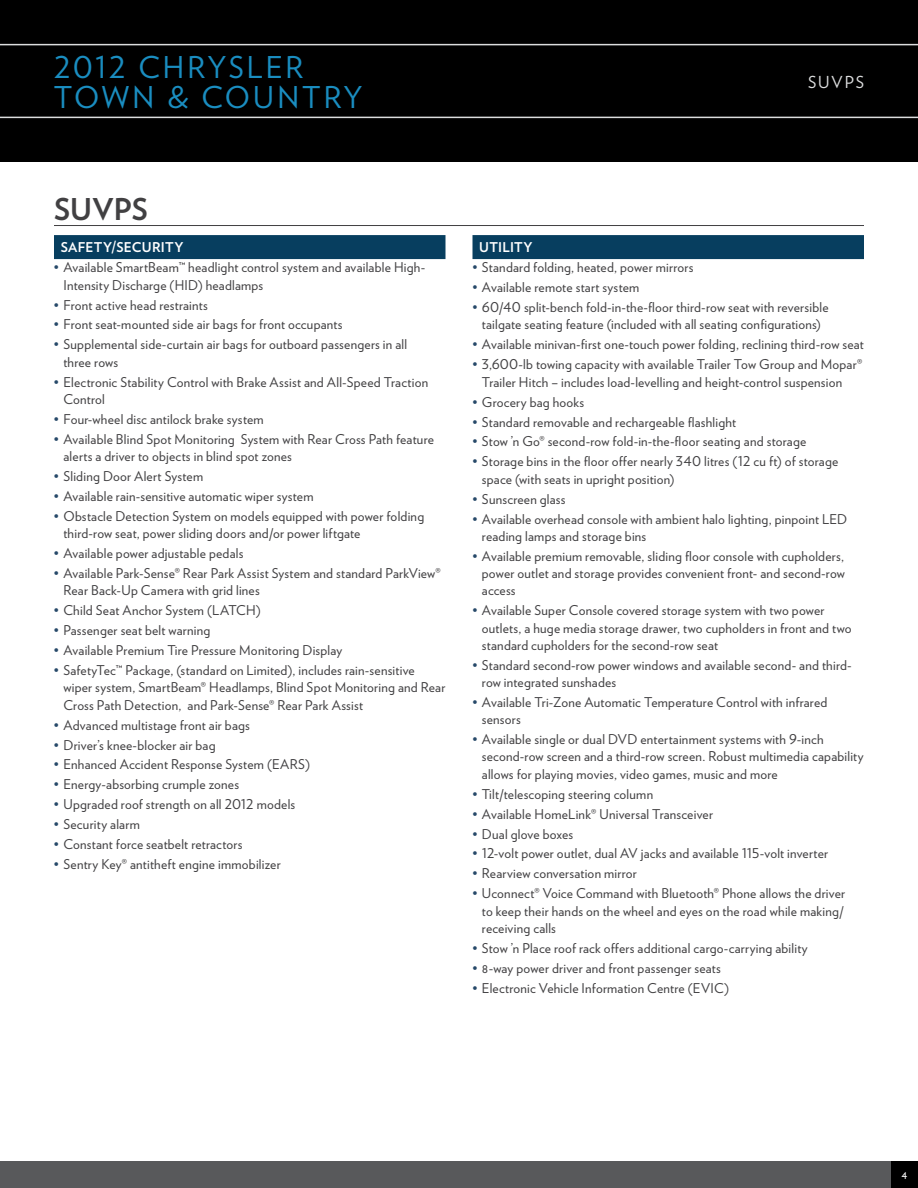
<style>
.page{position:relative;width:918px;height:1188px;background:#fff}
.page>*{position:absolute;margin:0;border:0;box-sizing:border-box;transform-origin:0 0}
.t1{font:30px/30px "Verlag";letter-spacing:.08em;color:#1a8dc0}
.t2{font:700 30px "Verlag";color:#414042}
.t3{font:16.5px "Verlag";letter-spacing:.115em;color:#dcddde}
.t4{font:13.5px/17.2px "Verlag";letter-spacing:.015em;color:#414042}
.t5{font:700 13.5px "Verlag";letter-spacing:.035em;color:#fff}
.t6{font:12px "Verlag";color:#fff}
.s1{color:#274969}
</style>
<div class="page">
<div style="left:54px;top:235px;width:392px;height:24px;background:#073e5f"></div>
<div style="left:472px;top:235px;width:392px;height:24px;background:#073e5f"></div>
<hr style="left:54px;top:225px;width:810px;height:1px;background:#414042">
<div style="left:0;top:0;width:918px;height:162px;background:#000"></div>
<div style="left:0;top:1161px;width:918px;height:27px;background:#58595b"></div>
<div style="left:891px;top:1161px;width:27px;height:27px;background:#000"></div>
<svg style="left:0;top:44px;width:918px;height:74px"></svg>
<h1 class="t1" style="left:54px;top:51px;width:242px">2012 Chrysler<br>Town</h1>
<h1 class="t1" style="left:167px;top:81px;width:109px">&amp; Countr</h1>
<h1 class="t1" style="left:344px;top:81px;width:21px">y</h1>
<p class="t3" style="left:808px;top:69px;width:57px">SUVPS</p>
<h1 class="t2" style="left:54px;top:185px;width:21px">SUV</h1>
<h1 class="t2" style="left:114px;top:185px;width:34px">PS</h1>
<p class="t5" style="left:61px;top:237px;width:9px">SAFE</p>
<p class="t5" style="left:94px;top:237px;width:91px">TY/SECURITY</p>
<p class="t4" style="left:63px;top:258px;width:363px;text-indent:-9px"><span class="s1">•</span> Available SmartBeam™ headlight control system and available H igh-<br>Intensity Discharge (H ID) headlamps</p>
<p class="t4" style="left:54px;top:295px;width:155px"><span class="s1">•</span> Front active head restraints</p>
<p class="t4" style="left:54px;top:315px;width:290px"><span class="s1">•</span> Front seat-mounted side air bags for front occupants</p>
<p class="t4" style="left:63px;top:335px;width:345px;text-indent:-9px"><span class="s1">•</span> Supplemental side-curtain air bags for outboard passengers in all three rows</p>
<p class="t4" style="left:63px;top:372px;width:366px;text-indent:-9px"><span class="s1">•</span> Electronic Stability Control with Brake Assist and All-Speed Traction<br>Control</p>
<p class="t4" style="left:54px;top:410px;width:211px"><span class="s1">•</span> Four-wheel disc antilock brake system</p>
<p class="t4" style="left:63px;top:430px;width:372px;text-indent:-9px"><span class="s1">•</span> Available Blind Spot Monitoring System with Rear Cross Path feature alerts a driver to objects in blind spot zones</p>
<p class="t4" style="left:54px;top:467px;width:151px"><span class="s1">•</span> Sliding Door Alert System</p>
<p class="t4" style="left:54px;top:487px;width:261px"><span class="s1">•</span> Available rain-sensitive automatic wiper system</p>
<p class="t4" style="left:63px;top:507px;width:362px;text-indent:-9px"><span class="s1">•</span> Obstacle Detection System on models equipped with power folding third-row seat, power sliding doors and/or power liftgate</p>
<p class="t4" style="left:54px;top:544px;width:191px"><span class="s1">•</span> Available power adjustable pedals</p>
<p class="t4" style="left:63px;top:564px;width:379px;text-indent:-9px"><span class="s1">•</span> Available Park-Sense® Rear Park Assist System and standard ParkView®<br>Rear Back-Up Camera with grid lines</p>
<p class="t4" style="left:54px;top:601px;width:208px"><span class="s1">•</span> Child Seat Anchor System (LATCH)</p>
<p class="t4" style="left:54px;top:621px;width:158px"><span class="s1">•</span> Passenger seat belt warning</p>
<p class="t4" style="left:54px;top:641px;width:290px"><span class="s1">•</span> Available Premium Tire Pressure Monitoring Display</p>
<p class="t4" style="left:63px;top:661px;width:384px;text-indent:-9px"><span class="s1">•</span> SafetyTec™ Package, (standard on Limited), includes rain-sensitive wiper system, SmartBeam® H eadlamps, Blind Spot Monitoring and Rear<br>Cross Path Detection, and Park-Sense® Rear Park Assist</p>
<p class="t4" style="left:54px;top:715px;width:198px"><span class="s1">•</span> Advanced multistage front air bags</p>
<p class="t4" style="left:54px;top:735px;width:163px"><span class="s1">•</span> Driver’s knee-blocker air bag</p>
<p class="t4" style="left:54px;top:755px;width:258px"><span class="s1">•</span> Enhanced Accident Response System (EARS)</p>
<p class="t4" style="left:54px;top:775px;width:187px"><span class="s1">•</span> Energy-absorbing crumple zones</p>
<p class="t4" style="left:54px;top:795px;width:243px"><span class="s1">•</span> Upgraded roof strength on all 2012 models</p>
<p class="t4" style="left:54px;top:815px;width:87px"><span class="s1">•</span> Security alarm</p>
<p class="t4" style="left:54px;top:835px;width:190px"><span class="s1">•</span> Constant force seatbelt retractors</p>
<p class="t4" style="left:54px;top:855px;width:228px"><span class="s1">•</span> Sentry Key® antitheft engine immobilizer</p>
<p class="t5" style="left:479px;top:237px;width:54px">UTILITY</p>
<p class="t4" style="left:472px;top:258px;width:222px"><span class="s1">•</span> Standard folding, heated, power mirrors</p>
<p class="t4" style="left:472px;top:278px;width:168px"><span class="s1">•</span> Available remote start system</p>
<p class="t4" style="left:472px;top:298px;width:358px;text-align:center"><span class="s1">•</span> 60/40 split-bench fold-in-the-floor third-row seat with reversible tailgate seating feature (included with all seating configurations)</p>
<p class="t4" style="left:472px;top:335px;width:393px"><span class="s1">•</span> Available minivan-first one-touch power folding, reclining third-row seat</p>
<p class="t4" style="left:482px;top:355px;width:382px;text-indent:-9px"><span class="s1">•</span> 3,600-lb towing capacity with available Trailer Tow Group and Mopar®<br>Trailer H itch – includes load-levelling and height-control suspension</p>
<p class="t4" style="left:472px;top:392px;width:113px"><span class="s1">•</span> Grocery bag hooks</p>
<p class="t4" style="left:472px;top:412px;width:265px"><span class="s1">•</span> Standard removable and rechargeable flashlight</p>
<p class="t4" style="left:472px;top:432px;width:335px"><span class="s1">•</span> Stow ’n Go® second-row fold-in-the-floor seating and storage</p>
<p class="t4" style="left:482px;top:452px;width:358px;text-indent:-9px"><span class="s1">•</span> Storage bins in the floor offer nearly 340 litres (12 cu ft) of storage space (with seats in upright position)</p>
<p class="t4" style="left:472px;top:489px;width:95px"><span class="s1">•</span> Sunscreen glass</p>
<p class="t4" style="left:482px;top:509px;width:367px;text-indent:-9px"><span class="s1">•</span> Available overhead console with ambient halo lighting, pinpoint LED reading lamps and storage bins</p>
<p class="t4" style="left:482px;top:547px;width:365px;text-align:justify;text-indent:-9px"><span class="s1">•</span> Available premium removable, sliding floor console with cupholders, power outlet and storage provides convenient front- and second-row access</p>
<p class="t4" style="left:482px;top:601px;width:371px;text-indent:-9px"><span class="s1">•</span> Available Super Console covered storage system with two power outlets, a huge media storage drawer, two cupholders in front and two standard cupholders for the second-row seat</p>
<p class="t4" style="left:482px;top:656px;width:371px;text-indent:-9px"><span class="s1">•</span> Standard second-row power windows and available second- and third&shy;row integrated sunshades</p>
<p class="t4" style="left:482px;top:693px;width:347px;text-indent:-9px"><span class="s1">•</span> Available Tri-Zone Automatic Temperature Control with infrared sensors</p>
<p class="t4" style="left:482px;top:730px;width:383px;text-indent:-9px"><span class="s1">•</span> Available single or dual DVD entertainment systems with 9-inch second-row screen and a third-row screen. Robust multimedia capability allows for playing movies, video games, music and more</p>
<p class="t4" style="left:472px;top:784px;width:182px"><span class="s1">•</span> Tilt/telescoping steering column</p>
<p class="t4" style="left:472px;top:804px;width:242px"><span class="s1">•</span> Available H omeLink® Universal Transceiver</p>
<p class="t4" style="left:472px;top:824px;width:102px"><span class="s1">•</span> Dual glove boxes</p>
<p class="t4" style="left:472px;top:844px;width:357px"><span class="s1">•</span> 12-volt power outlet, dual AV jacks and available 115-volt inverter</p>
<p class="t4" style="left:472px;top:864px;width:166px"><span class="s1">•</span> Rearview conversation mirror</p>
<p class="t4" style="left:482px;top:884px;width:365px;text-align:justify;text-indent:-9px"><span class="s1">•</span> Uconnect® Voice Command with Bluetooth® Phone allows the driver to keep their hands on the wheel and eyes on the road while making/ receiving calls</p>
<p class="t4" style="left:472px;top:939px;width:337px"><span class="s1">•</span> Stow ’n Place roof rack offers additional cargo-carrying ability</p>
<p class="t4" style="left:472px;top:959px;width:250px"><span class="s1">•</span> 8-way power driver and front passenger seats</p>
<p class="t4" style="left:472px;top:979px;width:258px"><span class="s1">•</span> Electronic Vehicle Information Centre (EVIC)</p>
<p class="t6" style="left:902px;top:1166px;width:7px">4</p>
</div>
